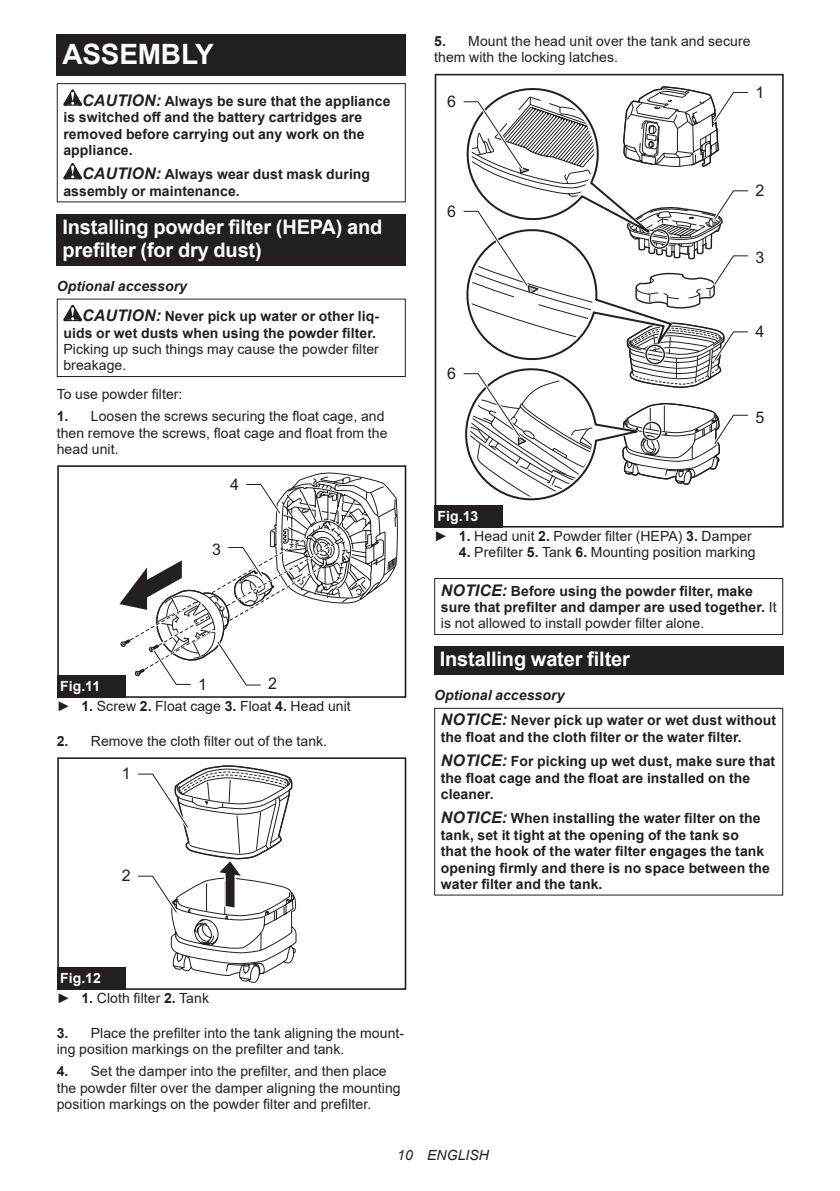
<style>
.page{position:relative;width:840px;height:1191px;background:#fff}
.page>*{position:absolute;margin:0;border:0;box-sizing:border-box;transform-origin:0 0}
.t1{font:700 28px "Arial";letter-spacing:-.01em;color:#fff}
.t2{font:700 20px/23.4px "Arial";letter-spacing:-.01em;color:#fff}
.t3{font:16px "Arial";color:#231f20}
.t4{font:700 14px/16.4px "Arial";letter-spacing:.005em;color:#231f20}
.t5{font:14px/16.4px "Arial";letter-spacing:.005em;color:#231f20}
.t6{font:italic 14px "Arial";letter-spacing:.005em;color:#231f20}
.s1{font-style:italic;font-size:16px}
.s2{font-style:italic}
.s3{font-weight:700}
.s4{font-weight:700;color:#fff}
.s5{font-weight:400}
</style>
<div class="page">
<div style="left:57px;top:34px;width:348px;height:41px;background:#231f20"></div>
<svg style="left:63px;top:89px;width:19px;height:17px"></svg>
<svg style="left:63px;top:163px;width:19px;height:16px"></svg>
<div style="left:57px;top:83px;width:348px;height:119px;border:1px solid #231f20"></div>
<div style="left:57px;top:214px;width:348px;height:52px;background:#231f20"></div>
<svg style="left:63px;top:305px;width:19px;height:16px"></svg>
<div style="left:57px;top:298px;width:348px;height:79px;border:1px solid #231f20"></div>
<div style="left:57px;top:465px;width:349px;height:233px;border:2px solid #231f20"></div>
<svg style="left:114px;top:465px;width:284px;height:223px"></svg>
<div style="left:57px;top:675px;width:68px;height:23px;background:#231f20"></div>
<div style="left:57px;top:757px;width:349px;height:233px;border:2px solid #231f20"></div>
<svg style="left:138px;top:765px;width:158px;height:218px"></svg>
<div style="left:57px;top:967px;width:68px;height:23px;background:#231f20"></div>
<div style="left:434px;top:74px;width:349px;height:453px;border:2px solid #231f20"></div>
<svg style="left:456px;top:74px;width:294px;height:433px"></svg>
<div style="left:434px;top:505px;width:68px;height:22px;background:#231f20"></div>
<div style="left:434px;top:578px;width:348px;height:57px;border:1px solid #231f20"></div>
<div style="left:434px;top:646px;width:348px;height:29px;background:#231f20"></div>
<div style="left:434px;top:708px;width:348px;height:187px;border:1px solid #231f20"></div>
<h1 class="t1" style="left:62px;top:34px;width:153px">ASSEMBLY</h1>
<p class="t4" style="left:63px;top:93px;width:328px;text-indent:19px"><span class="s1">CAUTION:</span> Always be sure that the appliance is switched off and the battery cartridges are removed before carrying out any work on the appliance.</p>
<p class="t4" style="left:63px;top:166px;width:308px;text-indent:19px"><span class="s1">CAUTION:</span> Always wear dust mask during assembly or maintenance.</p>
<h2 class="t2" style="left:62px;top:215px;width:321px">Installing powder filter (HEPA) and prefilter (for dry dust)</h2>
<p class="t4" style="left:82px;top:270px;width:298px;line-height:30.6px;text-indent:-25px"><span class="s2">Optional accessory<br></span><span class="s1">CAUTION:</span> Never pick up water or other liq-</p>
<p class="t4" style="left:63px;top:324px;width:314px">uids or wet dusts when using the powder filter.</p>
<p class="t5" style="left:63px;top:341px;width:317px">Picking up such things may cause the powder filter breakage.</p>
<p class="t5" style="left:57px;top:386px;width:127px">To use powder filter:</p>
<p class="t5" style="left:57px;top:408px;width:332px"><span class="s3">1.</span> Loosen the screws securing the float cage, and then remove the screws, float cage and float from the head unit.</p>
<p class="t3" style="left:230px;top:473px;width:10px">4</p>
<p class="t3" style="left:212px;top:538px;width:10px">3</p>
<p class="t3" style="left:198px;top:673px;width:10px">1</p>
<p class="t3" style="left:268px;top:672px;width:10px">2</p>
<p class="t5" style="left:57px;top:676px;width:295px;line-height:20.2px"><span class="s4">Fig.11<br></span>► <span class="s3">1.</span> Screw <span class="s3">2.</span> Float cage <span class="s3">3.</span> Float <span class="s3">4.</span> Head unit</p>
<p class="t5" style="left:57px;top:732px;width:272px"><span class="s3">2.</span> Remove the cloth filter out of the tank.</p>
<p class="t3" style="left:122px;top:763px;width:10px">1</p>
<p class="t3" style="left:122px;top:865px;width:10px">2</p>
<p class="t5" style="left:434px;top:33px;width:318px"><span class="s3">5.</span> Mount the head unit over the tank and secure them with the locking latches.</p>
<p class="t3" style="left:447px;top:90px;width:10px">6</p>
<p class="t3" style="left:447px;top:200px;width:10px">6</p>
<p class="t3" style="left:447px;top:362px;width:10px">6</p>
<p class="t3" style="left:755px;top:81px;width:10px">1</p>
<p class="t3" style="left:755px;top:179px;width:10px">2</p>
<p class="t3" style="left:755px;top:246px;width:10px">3</p>
<p class="t3" style="left:755px;top:320px;width:10px">4</p>
<p class="t3" style="left:755px;top:406px;width:10px">5</p>
<p class="t5" style="left:434px;top:506px;width:319px;line-height:20.2px"><span class="s4">Fig.13<br></span>► <span class="s3">1.</span> Head unit <span class="s3">2.</span> Powder filter (HEPA) <span class="s3">3.</span> Damper</p>
<p class="t5" style="left:458px;top:544px;width:298px"><span class="s3">4.</span> Prefilter <span class="s3">5.</span> Tank <span class="s3">6.</span> Mounting position marking</p>
<p class="t4" style="left:440px;top:582px;width:337px"><span class="s1">NOTICE:</span> Before using the powder filter, make sure that prefilter and damper are used together. <span class="s5">It is not allowed to install powder filter alone.</span></p>
<h2 class="t2" style="left:439px;top:648px;width:191px">Installing water filter</h2>
<p class="t4" style="left:440px;top:682px;width:336px;line-height:25.6px;text-indent:-7px"><span class="s2">Optional accessory<br></span><span class="s1">NOTICE:</span> Never pick up water or wet dust without</p>
<p class="t4" style="left:440px;top:725px;width:336px;line-height:24.4px">the float and the cloth filter or the water filter.<br><span class="s1">NOTICE:</span> For picking up wet dust, make sure that</p>
<p class="t4" style="left:440px;top:769px;width:310px">the float cage and the float are installed on the cleaner.</p>
<p class="t4" style="left:440px;top:810px;width:330px"><span class="s1">NOTICE:</span> When installing the water filter on the tank, set it tight at the opening of the tank so<br>that the hook of the water filter engages the tank opening firmly and there is no space between the water filter and the tank.</p>
<p class="t5" style="left:57px;top:968px;width:154px;line-height:20.2px"><span class="s4">Fig.12<br></span>► <span class="s3">1.</span> Cloth filter <span class="s3">2.</span> Tank</p>
<p class="t5" style="left:57px;top:1024px;width:348px"><span class="s3">3.</span> Place the prefilter into the tank aligning the mount&shy;ing position markings on the prefilter and tank.</p>
<p class="t5" style="left:57px;top:1063px;width:345px"><span class="s3">4.</span> Set the damper into the prefilter, and then place the powder filter over the damper aligning the mounting position markings on the powder filter and prefilter.</p>
<p class="t6" style="left:397px;top:1146px;width:93px">10 ENGLISH</p>
</div>
